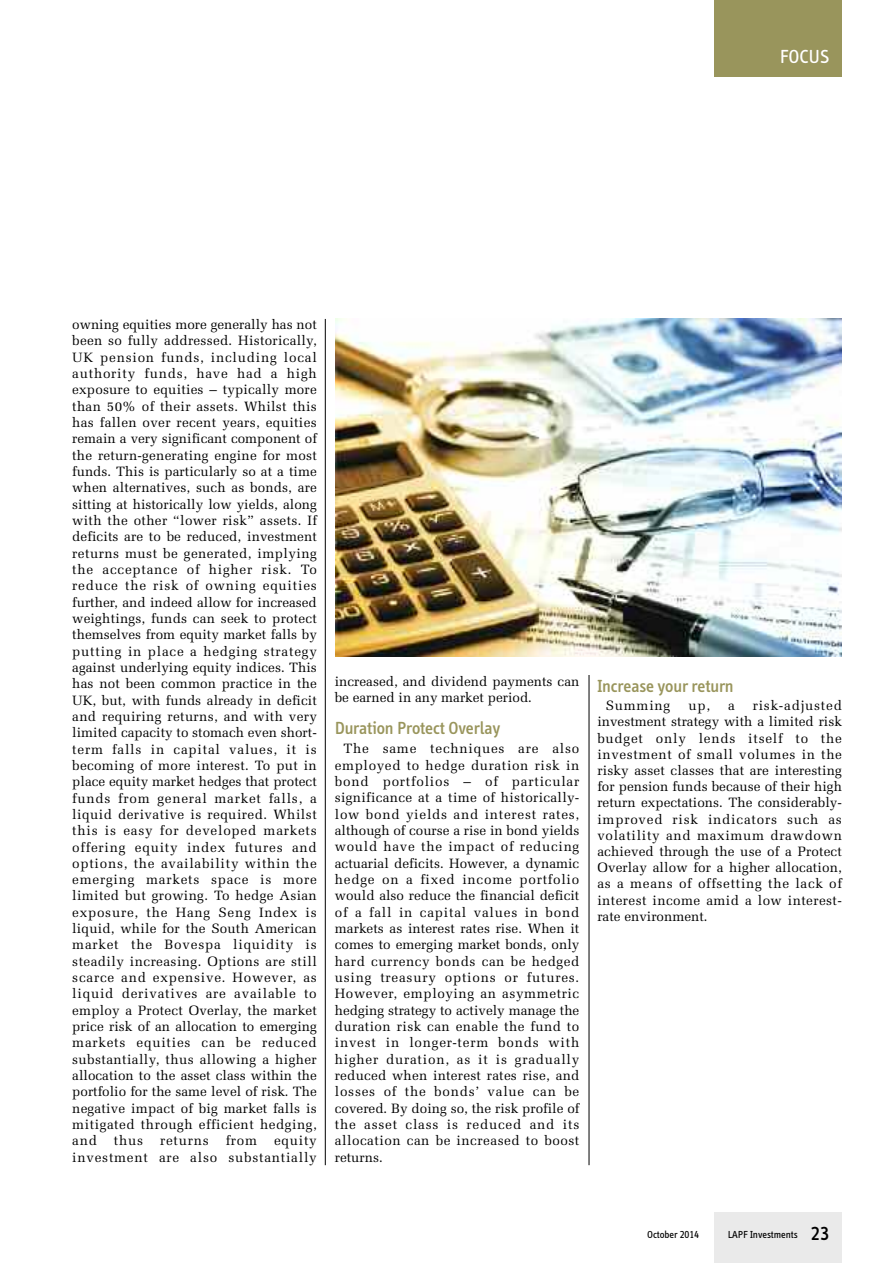
<style>
.page{position:relative;width:893px;height:1263px;background:#fff}
.page>*{position:absolute;margin:0;border:0;box-sizing:border-box;transform-origin:0 0}
.t1{font:19.5px "Info";color:#fff}
.t2{font:500 18px "Info";color:#99955c}
.t3{font:13.5px/16.4px "Melior LT Std";letter-spacing:.035em;color:#000;text-align:justify}
.t4{font:13.5px/16.4px "Melior LT Std";color:#000}
.t5{font:13.5px/16.4px "Melior LT Std";letter-spacing:.055em;color:#000;text-align:right}
.t6{font:10.5px "Info";color:#000}
.s1{font-weight:500;font-size:19.5px}
</style>
<div class="page">
<div style="left:714px;top:0;width:128px;height:77px;background:#99955c"></div>
<div style="left:714px;top:1212px;width:128px;height:51px;background:#eaeaea"></div>
<hr style="left:325px;top:319px;width:1px;height:846px;background:#000">
<hr style="left:589px;top:319px;width:1px;height:846px;background:#000">
<img style="left:336px;top:319px;width:506px;height:337px">
<h1 class="t1" style="left:780px;top:50px;width:51px">FOCUS</h1>
<p class="t3" style="left:72px;top:316px;width:246px">owning equities more generally has not been so fully addressed. Historically, UK pension funds, including local authority funds, have had a high exposure to equities – typically more than 50% of their assets. Whilst this has fallen over recent years, equities remain a very significant component of the return-generating engine for most funds. This is particularly so at a time when alternatives, such as bonds, are sitting at historically low yields, along with the other “lower risk” assets. If deficits are to be reduced, investment returns must be generated, implying the acceptance of higher risk. To reduce the risk of owning equities further, and indeed allow for increased weightings, funds can seek to protect themselves from equity market falls by putting in place a hedging strategy against underlying equity indices. This has not been common practice in the UK, but, with funds already in deficit and requiring returns, and with very limited capacity to stomach even short&shy;term falls in capital values, it is becoming of more interest. To put in place equity market hedges that protect funds from general market falls, a liquid derivative is required. Whilst this is easy for developed markets offering equity index futures and options, the availability within the emerging markets space is more limited but growing. To hedge Asian exposure, the Hang Seng Index is liquid, while for the South American market the Bovespa liquidity is steadily increasing. Options are still scarce and expensive. However, as liquid derivatives are available to employ a Protect Overlay, the market price risk of an allocation to emerging markets equities can be reduced substantially, thus allowing a higher allocation to the asset class within the portfolio for the same level of risk. The negative impact of big market falls is mitigated through efficient hedging, and</p>
<p class="t3" style="left:114px;top:1132px;width:31px">thus</p>
<p class="t5" style="left:160px;top:1132px;width:50px">returns</p>
<p class="t3" style="left:226px;top:1132px;width:33px">from</p>
<p class="t5" style="left:72px;top:1132px;width:246px">equity<br>investment are also substantially</p>
<p class="t4" style="left:335px;top:673px;width:246px">increased, and dividend payments can be earned in any market period.</p>
<h2 class="t2" style="left:335px;top:722px;width:167px">Duration Protect Overlay</h2>
<p class="t3" style="left:335px;top:740px;width:246px;text-indent:9px">The same techniques are also employed to hedge duration risk in bond portfolios – of particular significance at a time of historically&shy;low bond yields and interest rates, although of course a rise in bond yields would have the impact of reducing actuarial deficits. However, a dynamic hedge on a fixed income portfolio would also reduce the financial deficit of a fall in capital values in bond markets as interest rates rise. When it comes to emerging market bonds, only hard currency bonds can be hedged using treasury options or futures.<br>However, employing an asymmetric hedging strategy to actively manage the duration risk can enable the fund to invest in longer-term bonds with higher duration, as it is gradually reduced when interest rates rise, and losses of the bonds’ value can be covered. By doing so, the risk profile of the asset class is reduced and its allocation can be increased to boost returns.</p>
<h2 class="t2" style="left:597px;top:679px;width:138px">Increase your return</h2>
<p class="t5" style="left:606px;top:697px;width:66px">Summing</p>
<p class="t3" style="left:688px;top:697px;width:23px">up,</p>
<p class="t3" style="left:728px;top:697px;width:8px">a</p>
<p class="t3" style="left:597px;top:697px;width:246px;text-indent:155px">risk-adjusted investment strategy with a limited risk budget only lends itself to the investment of small volumes in the risky asset classes that are interesting for pension funds because of their high return expectations. The considerably&shy;improved risk indicators such as volatility and maximum drawdown achieved through the use of a Protect Overlay allow for a higher allocation, as a means of offsetting the lack of interest income amid a low interest&shy;rate environment.</p>
<p class="t6" style="left:647px;top:1231px;width:53px">October 2014</p>
<p class="t6" style="left:728px;top:1231px;width:103px">LAPF Investments <span class="s1">23</span></p>
</div>
